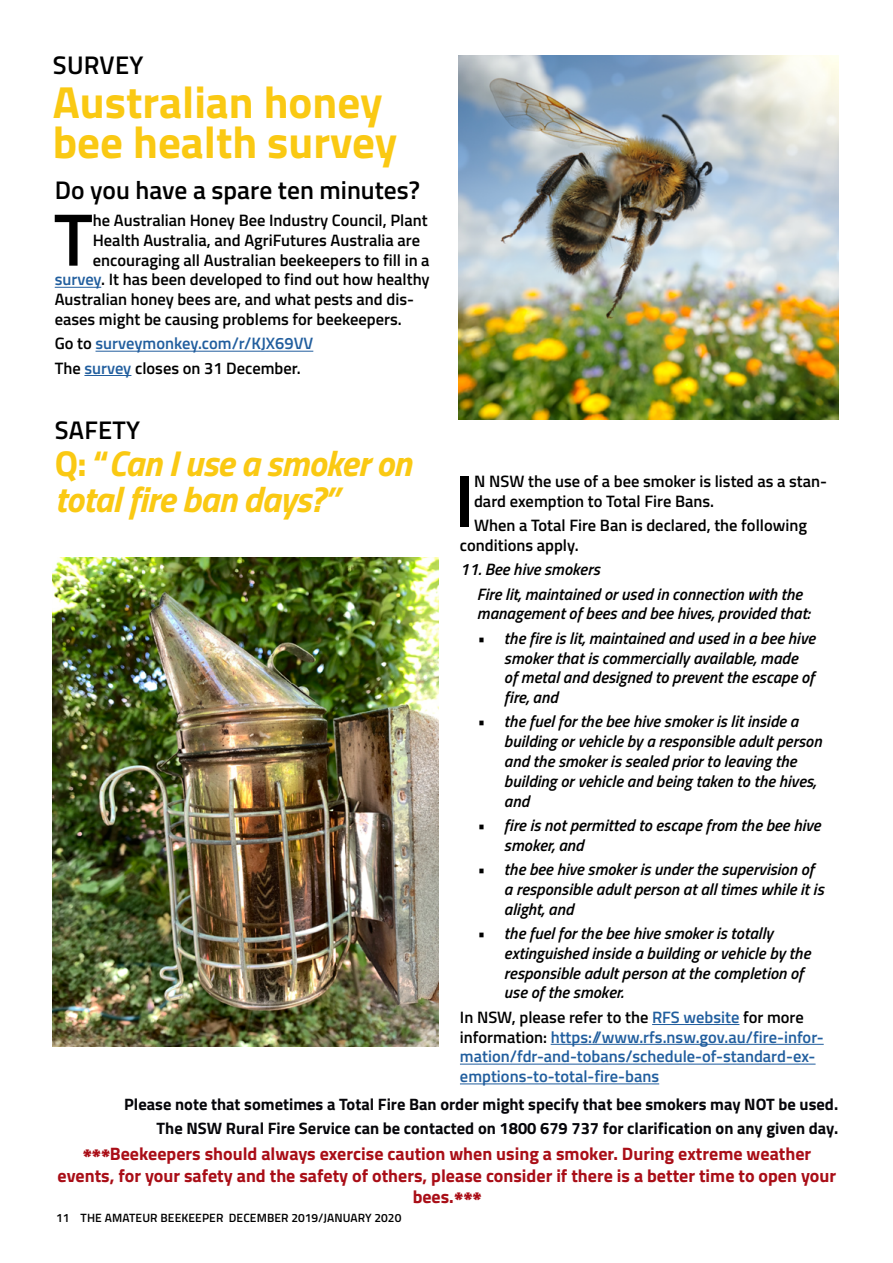
<style>
.page{position:relative;width:893px;height:1263px;background:#fff}
.page>*{position:absolute;margin:0;border:0;box-sizing:border-box;transform-origin:0 0}
.t1{font:600 74.25px "Titillium";color:#000}
.t2{font:700 45px/40.5px "Titillium";color:#fac913}
.t3{font:italic 700 36px/36px "Titillium";letter-spacing:-.02em;color:#fac913}
.t4{font:600 25.5px "Titillium";color:#000}
.t5{font:700 18px/21.6px "Titillium";color:#a90e17;text-align:center}
.t6{font:italic 600 16.5px/19.8px "Titillium";color:#000}
.t7{font:600 16.5px/19.8px "Titillium";color:#000}
.t8{font:600 16.5px/19.8px "Titillium";color:#215e9e}
.t9{font:700 16.5px/24.3px "Titillium";color:#06060a;text-align:right}
.t10{font:600 12px "Titillium";letter-spacing:.01em;color:#000}
.s1{color:#215e9e}
.s2{color:#000}
.s3{font-style:normal}
.s4{font-family:"Universal Serif";font-weight:400}
</style>
<div class="page">
<img style="left:459px;top:55px;width:379px;height:364px">
<hr style="left:55px;top:287px;width:46px;height:1px;background:#215e9e">
<hr style="left:96px;top:351px;width:217px;height:1px;background:#215e9e">
<hr style="left:84px;top:375px;width:47px;height:1px;background:#215e9e">
<hr style="left:652px;top:1024px;width:87px;height:1px;background:#215e9e">
<hr style="left:551px;top:1044px;width:273px;height:1px;background:#215e9e">
<hr style="left:460px;top:1064px;width:356px;height:1px;background:#215e9e">
<hr style="left:460px;top:1084px;width:199px;height:1px;background:#215e9e">
<img style="left:53px;top:557px;width:385px;height:489px">
<h3 class="t4" style="left:53px;top:46px;width:92px">SURVEY</h3>
<h2 class="t2" style="left:53px;top:80px;width:346px">Australian honey bee health survey</h2>
<h3 class="t4" style="left:55px;top:171px;width:367px">Do you have a spare ten minutes?</h3>
<h1 class="t1" style="left:54px;top:184px;width:41px">T</h1>
<p class="t7" style="left:93px;top:210px;width:336px">he Australian Honey Bee Industry Council, Plant</p>
<p class="t7" style="left:93px;top:229px;width:329px">Health Australia, and AgriFutures Australia are</p>
<p class="t7" style="left:93px;top:249px;width:338px">encouraging all Australian beekeepers to fill in a</p>
<p class="t7" style="left:55px;top:269px;width:376px"><span class="s1">survey</span>. It has been developed to find out how healthy</p>
<p class="t7" style="left:55px;top:289px;width:361px">Australian honey bees are, and what pests and dis-</p>
<p class="t7" style="left:55px;top:309px;width:349px">eases might be causing problems for beekeepers.</p>
<p class="t8" style="left:55px;top:331px;width:260px;line-height:24.3px"><span class="s2">Go to</span> surveymonkey.com/r/KJX69VV<br><span class="s2">The</span> survey <span class="s2">closes on 31 December.</span></p>
<h3 class="t4" style="left:55px;top:411px;width:87px">SAFETY</h3>
<h3 class="t3" style="left:55px;top:443px;width:358px"><span class="s3">Q: “</span>Can I use a smoker on total fire ban days?”</h3>
<h1 class="t1" style="left:454px;top:445px;width:21px">I</h1>
<p class="t7" style="left:474px;top:471px;width:355px">N NSW the use of a bee smoker is listed as a stan&shy;dard exemption to Total Fire Bans.</p>
<p class="t7" style="left:460px;top:515px;width:349px;text-indent:14px">When a Total Fire Ban is declared, the following conditions apply.</p>
<p class="t6" style="left:477px;top:556px;width:327px;line-height:24.3px;text-indent:-17px">11. Bee hive smokers<br>Fire lit, maintained or used in connection with the</p>
<p class="t6" style="left:477px;top:603px;width:334px">management of bees and bee hives, provided that:</p>
<p class="t6" style="left:504px;top:627px;width:313px;text-indent:-27px">• the fire is lit, maintained and used in a bee hive smoker that is commercially available, made of metal and designed to prevent the escape of fire, and</p>
<p class="t6" style="left:504px;top:711px;width:319px;text-indent:-27px">• the fuel for the bee hive smoker is lit inside a building or vehicle by a responsible adult person and the smoker is sealed prior to leaving the building or vehicle and being taken to the hives, and</p>
<p class="t6" style="left:504px;top:814px;width:318px;text-indent:-27px">• fire is not permitted to escape from the bee hive smoker, and</p>
<p class="t6" style="left:504px;top:858px;width:321px;text-indent:-27px">• the bee hive smoker is under the supervision of a responsible adult person at all times while it is alight, and</p>
<p class="t6" style="left:504px;top:922px;width:308px;text-indent:-27px">• the fuel for the bee hive smoker is totally extinguished inside a building or vehicle by the responsible adult person at the completion of use of the smoker.</p>
<p class="t8" style="left:460px;top:1006px;width:365px"><span class="s2">In NSW, please refer to the</span> RFS website <span class="s2">for more information:</span> https://www.rfs.nsw.gov.au/fire-infor&shy;mation/fdr-and-tobans/schedule-of-standard-ex&shy;emptions-to-total-fire-bans</p>
<p class="t9" style="left:124px;top:1091px;width:715px">Please note that sometimes a Total Fire Ban order might specify that bee smokers may NOT be used.<br>The NSW Rural Fire Service can be contacted on 1800 679 737 for clarification on any given day.</p>
<p class="t5" style="left:58px;top:1142px;width:780px"><span class="s4">***</span>Beekeepers should always exercise caution when using a smoker. During extreme weather events, for your safety and the safety of others, please consider if there is a better time to open your bees.<span class="s4">***</span></p>
<p class="t10" style="left:56px;top:1209px;width:347px">11 THE AMATEUR BEEKEEPER DECEMBER 2019/JANUARY 2020</p>
</div>
